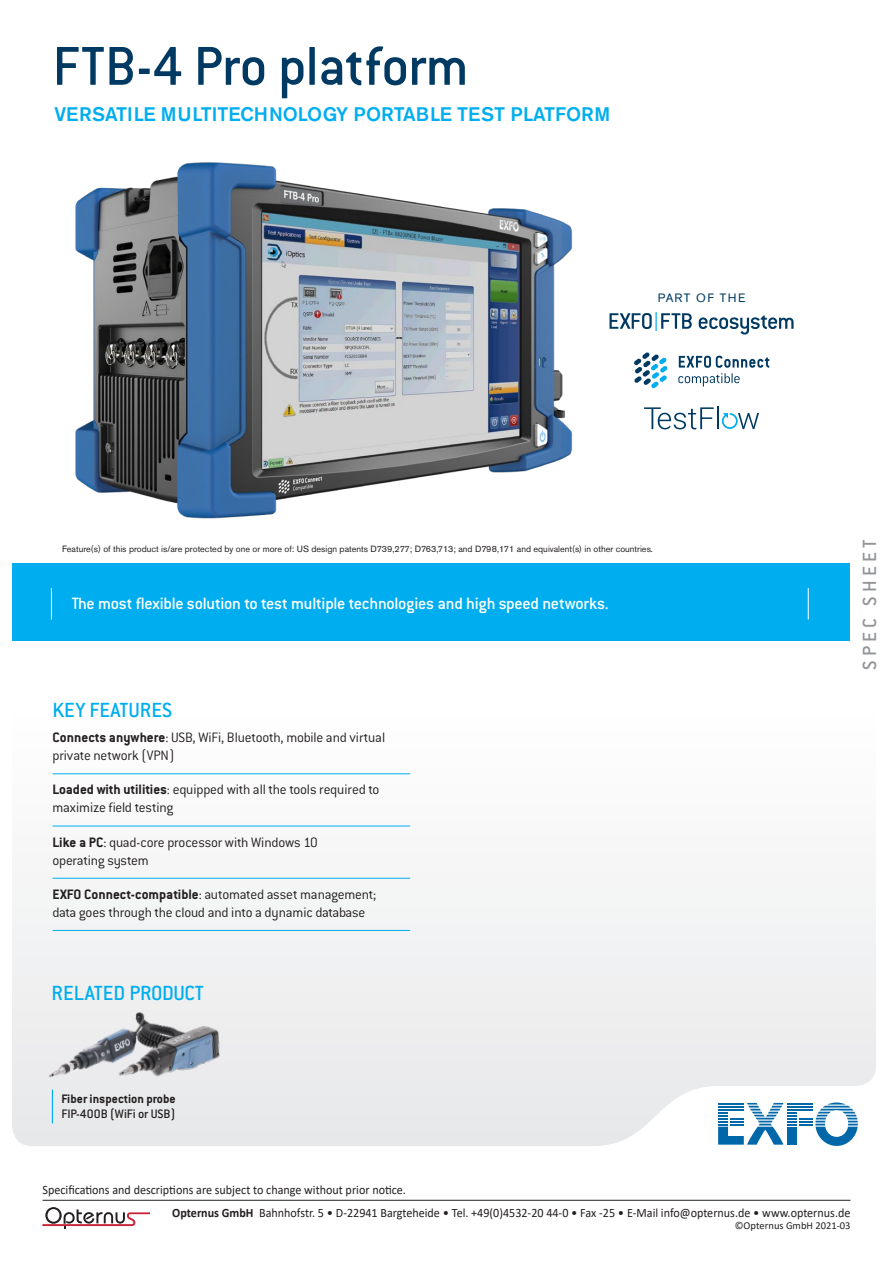
<style>
.page{position:relative;width:893px;height:1263px;background:#fff}
.page>*{position:absolute;margin:0;border:0;box-sizing:border-box;transform-origin:0 0}
.t1{font:500 60px "Conduit ITC";letter-spacing:-.01em;color:#003a62}
.t2{font:500 22.5px "Conduit ITC";color:#00aeef}
.t3{font:500 21px "Conduit ITC";letter-spacing:.2em;color:#939598}
.t4{font:500 19.5px "Akzidenz Grotesk BE";color:#00aeef}
.t5{font:500 18px "Conduit ITC";letter-spacing:-.015em;color:#fff}
.t6{font:300 15px/18px "Conduit ITC";letter-spacing:-.015em;color:#231f20}
.t7{font:700 13.5px "Conduit ITC";color:#231f20}
.t8{font:500 13.5px "Conduit ITC";color:#231f20}
.t9{font:12.75px "Calibri";color:#231f20;scale:.95 1}
.t10{font:12px "Akzidenz Grotesk BE";letter-spacing:.1em;color:#003a62}
.t11{font:10.5px "Calibri";color:#231f20}
.t12{font:9px "Akzidenz Grotesk BE";color:#231f20}
.s1{font-weight:700}
</style>
<div class="page">
<svg style="left:43px;top:1207px;width:107px;height:22px"></svg>
<hr style="left:43px;top:1200px;width:807px;height:1px;background:#231f20">
<svg style="left:12px;top:773px;width:864px;height:373px"></svg>
<svg style="left:718px;top:1102px;width:140px;height:44px"></svg>
<hr style="left:52px;top:773px;width:358px;height:1px;background:#00aeef">
<hr style="left:52px;top:826px;width:358px;height:1px;background:#00aeef">
<hr style="left:52px;top:878px;width:358px;height:1px;background:#00aeef">
<hr style="left:52px;top:930px;width:358px;height:1px;background:#00aeef">
<svg style="left:699px;top:315px;width:94px;height:20px"></svg>
<svg style="left:609px;top:312px;width:83px;height:19px"></svg>
<svg style="left:634px;top:352px;width:34px;height:36px"></svg>
<svg style="left:678px;top:356px;width:91px;height:31px"></svg>
<img style="left:75px;top:162px;width:498px;height:357px">
<div style="left:12px;top:563px;width:837px;height:78px;background:#00aeef"></div>
<hr style="left:51px;top:588px;width:1px;height:31px;background:#fff">
<hr style="left:808px;top:588px;width:1px;height:31px;background:#fff">
<img style="left:42px;top:1001px;width:187px;height:88px">
<hr style="left:52px;top:1089px;width:1px;height:34px;background:#00aeef">
<img style="left:115px;top:1019px;width:112px;height:74px">
<svg style="left:644px;top:407px;width:70px;height:22px"></svg>
<hr style="left:717px;top:406px;width:2px;height:23px;background:#003a62">
<svg style="left:722px;top:413px;width:37px;height:16px"></svg>
<h1 class="t1" style="left:52px;top:32px;width:418px">FTB-4 Pro platform</h1>
<h3 class="t4" style="left:54px;top:102px;width:557px">VERSATILE MULTITECHNOLOGY PORTABLE TEST PLATFORM</h3>
<p class="t10" style="left:658px;top:291px;width:89px">PART OF THE</p>
<p class="t12" style="left:62px;top:543px;width:592px">Feature(s) of this product is/are protected by one or more of: US design patents D739,277; D763,713; and D798,171 and equivalent(s) in other countries.</p>
<p class="t5" style="left:72px;top:593px;width:539px">The most flexible solution to test multiple technologies and high speed networks.</p>
<h2 class="t2" style="left:52px;top:698px;width:121px">KEY FEATURES</h2>
<p class="t6" style="left:52px;top:728px;width:334px"><span class="s1">Connects anywhere</span>: USB, WiFi, Bluetooth, mobile and virtual private network (VPN)</p>
<p class="t6" style="left:52px;top:781px;width:328px"><span class="s1">Loaded with utilities</span>: equipped with all the tools required to maximize field testing</p>
<p class="t6" style="left:52px;top:833px;width:267px"><span class="s1">Like a PC</span>: quad-core processor with Windows 10 operating system</p>
<p class="t6" style="left:52px;top:885px;width:325px"><span class="s1">EXFO Connect-compatible</span>: automated asset management; data goes through the cloud and into a dynamic database</p>
<h2 class="t2" style="left:52px;top:980px;width:154px">RELATED PRODUCT</h2>
<h3 class="t3" style="left:858px;top:670px;width:132px;rotate:-90deg">SPEC SHEET</h3>
<p class="t7" style="left:61px;top:1090px;width:116px">Fiber inspection probe</p>
<p class="t8" style="left:61px;top:1106px;width:115px">FIP-400B (WiFi or USB)</p>
<p class="t9" style="left:43px;top:1181px;width:384px">Specifications and descriptions are subject to change without prior notice.</p>
<p class="t9" style="left:172px;top:1203px;width:715px"><span class="s1">Opternus GmbH</span> Bahnhofstr. 5 • D-22941 Bargteheide • Tel. +49(0)4532-20 44-0 • Fax -25 • E-Mail info@opternus.de • www.opternus.de</p>
<p class="t11" style="left:735px;top:1218px;width:117px">©Opternus GmbH 2021-03</p>
</div>
